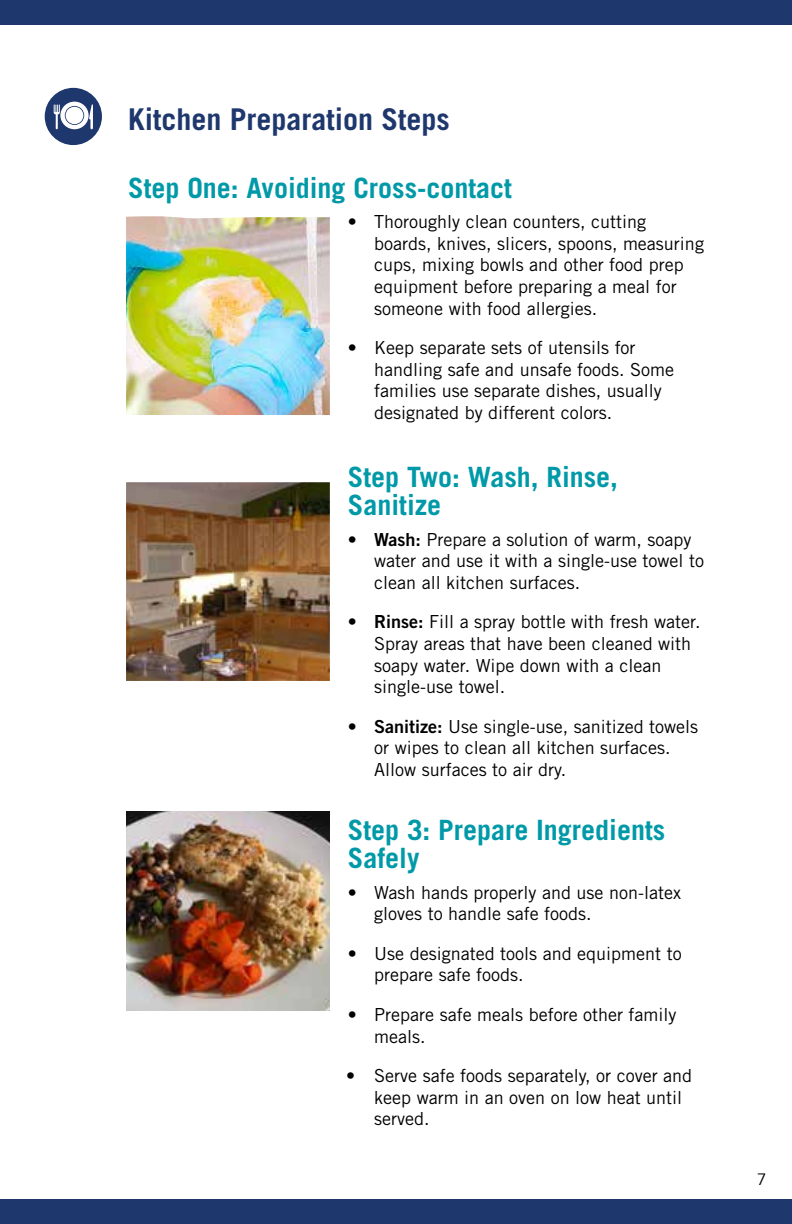
<style>
.page{position:relative;width:792px;height:1224px;background:#fff}
.page>*{position:absolute;margin:0;border:0;box-sizing:border-box;transform-origin:0 0}
.t1{font:700 30px "Trade Gothic LT Std";color:#1e376c}
.t2{font:700 28px/28px "Trade Gothic LT Std";color:#0099a8}
.t3{font:18px/21.6px "Trade Gothic LT Std";color:#000}
.t4{font:16px "Trade Gothic LT Std";color:#000}
.s1{font-family:"Trade Gothic LT Std Bd 2"}
</style>
<div class="page">
<div style="left:0;top:0;width:792px;height:24px;background:#1e376c"></div>
<div style="left:0;top:1200px;width:792px;height:24px;background:#1e376c"></div>
<div style="left:45px;top:88px;width:57px;height:57px;background:#1e376c;border-radius:50%"></div>
<img style="left:126px;top:482px;width:204px;height:199px">
<img style="left:126px;top:812px;width:204px;height:198px">
<img style="left:126px;top:216px;width:204px;height:199px">
<svg style="left:54px;top:102px;width:39px;height:27px"></svg>
<h1 class="t1" style="left:128px;top:101px;width:323px">Kitchen Preparation Steps</h1>
<h2 class="t2" style="left:128px;top:173px;width:385px">Step One: Avoiding Cross-contact</h2>
<p class="t3" style="left:374px;top:211px;width:331px;text-indent:-26px">• Thoroughly clean counters, cutting boards, knives, slicers, spoons, measuring cups, mixing bowls and other food prep equipment before preparing a meal for someone with food allergies.</p>
<p class="t3" style="left:374px;top:337px;width:301px;text-indent:-26px">• Keep separate sets of utensils for handling safe and unsafe foods. Some families use separate dishes, usually designated by different colors.</p>
<h2 class="t2" style="left:348px;top:463px;width:272px">Step Two: Wash, Rinse,<br>Sanitize</h2>
<p class="t3" style="left:374px;top:528px;width:331px;text-indent:-26px"><span class="s1">• Wash:</span> Prepare a solution of warm, soapy water and use it with a single-use towel to clean all kitchen surfaces.</p>
<p class="t3" style="left:374px;top:611px;width:328px;text-indent:-26px"><span class="s1">• Rinse:</span> Fill a spray bottle with fresh water.<br>Spray areas that have been cleaned with soapy water. Wipe down with a clean single-use towel.</p>
<p class="t3" style="left:374px;top:715px;width:325px;text-indent:-26px"><span class="s1">• Sanitize:</span> Use single-use, sanitized towels or wipes to clean all kitchen surfaces.<br>Allow surfaces to air dry.</p>
<h2 class="t2" style="left:348px;top:816px;width:319px">Step 3: Prepare Ingredients<br>Safely</h2>
<p class="t3" style="left:374px;top:881px;width:308px;text-indent:-26px">• Wash hands properly and use non-latex gloves to handle safe foods.</p>
<p class="t3" style="left:374px;top:942px;width:309px;text-indent:-26px">• Use designated tools and equipment to prepare safe foods.</p>
<p class="t3" style="left:374px;top:1004px;width:304px;text-indent:-26px">• Prepare safe meals before other family meals.</p>
<p class="t3" style="left:374px;top:1065px;width:320px;text-indent:-28px">• Serve safe foods separately, or cover and keep warm in an oven on low heat until served.</p>
<p class="t4" style="left:757px;top:1170px;width:11px">7</p>
</div>
